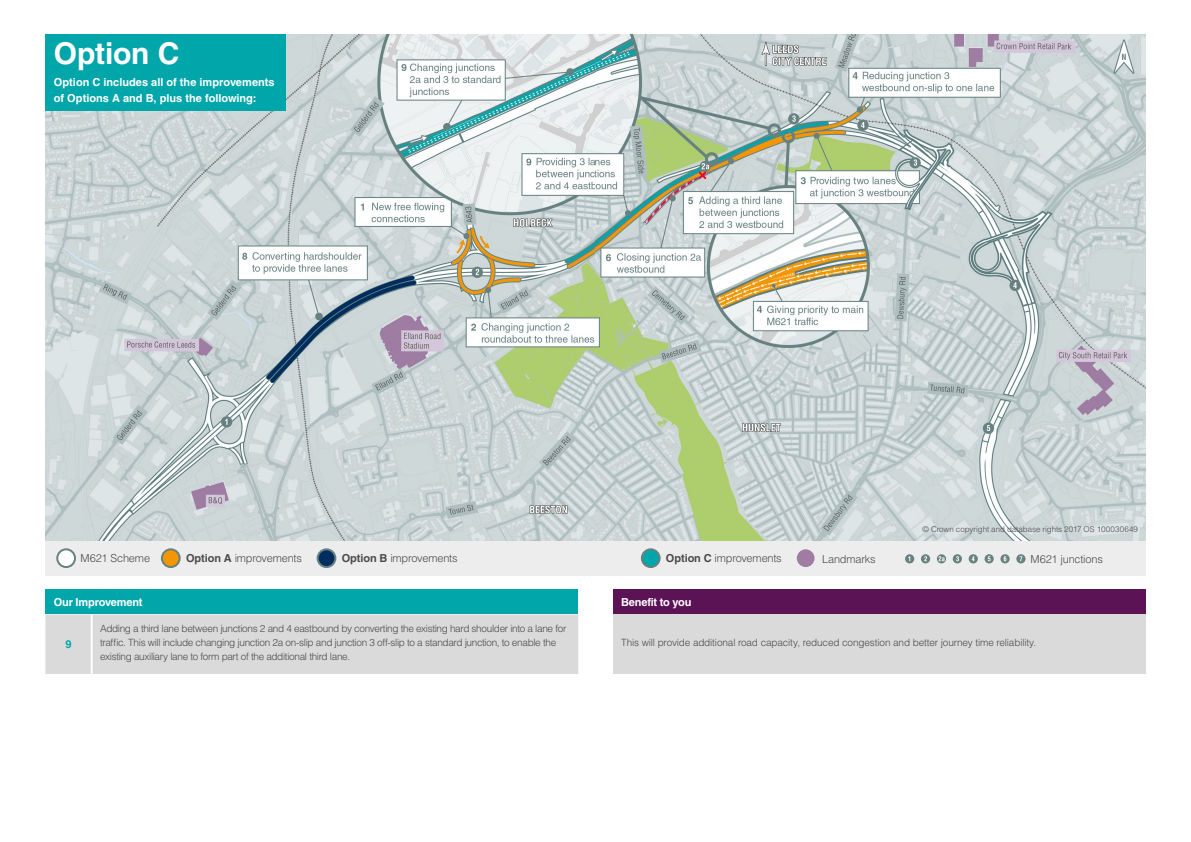
<style>
.page{position:relative;width:1191px;height:842px;background:#fff}
.page>*{position:absolute;margin:0;border:0;box-sizing:border-box;transform-origin:0 0}
.t1{font:700 30px "Helvetica LT Std";letter-spacing:-.005em;color:#fff}
.t2{font:300 11px "Helvetica LT Std";letter-spacing:-.015em;color:#4a4a49}
.t3{font:700 11px/16px "Helvetica LT Std";color:#fff}
.t4{font:700 11px "Helvetica LT Std";letter-spacing:-.02em;color:#fff}
.t5{font:700 11px "Helvetica LT Std";color:#00a6aa}
.t6{font:300 10px/14px "Helvetica LT Std";letter-spacing:-.03em;color:#4a4a49}
.t7{font:300 8px "Helvetica LT Std";letter-spacing:-.005em;color:#4a4a49}
.s1{font-weight:700}
</style>
<div class="page">
<img style="left:45px;top:34px;width:1100px;height:507px">
<div style="left:45px;top:541px;width:550px;height:34px;background:#ededed"></div>
<div style="left:57px;top:549px;width:18px;height:18px;background:#fff;border-radius:50%"></div>
<div style="left:56px;top:548px;width:20px;height:20px;border:2px solid #688181;border-radius:50%"></div>
<div style="left:45px;top:34px;width:241px;height:76px;background:#00a6aa"></div>
<div style="left:45px;top:589px;width:533px;height:25px;background:#00a6aa"></div>
<div style="left:45px;top:614px;width:533px;height:60px;background:#dadada"></div>
<hr style="left:91px;top:614px;width:2px;height:60px;background:#fff">
<div style="left:162px;top:549px;width:18px;height:18px;background:#f49600;border-radius:50%"></div>
<div style="left:161px;top:548px;width:20px;height:20px;border:2px solid #688181;border-radius:50%"></div>
<div style="left:318px;top:549px;width:17px;height:18px;background:#002e5f;border-radius:50%"></div>
<div style="left:317px;top:548px;width:19px;height:20px;border:2px solid #688181;border-radius:50%"></div>
<div style="left:612px;top:589px;width:533px;height:25px;background:#5b1356"></div>
<div style="left:612px;top:614px;width:533px;height:60px;background:#dadada"></div>
<div style="left:595px;top:541px;width:550px;height:34px;background:#ededed"></div>
<div style="left:642px;top:549px;width:17px;height:18px;background:#00a6aa;border-radius:50%"></div>
<div style="left:641px;top:548px;width:19px;height:20px;border:2px solid #688181;border-radius:50%"></div>
<div style="left:797px;top:549px;width:17px;height:18px;background:#a07ca2;border-radius:50%"></div>
<svg style="left:905px;top:554px;width:9px;height:9px"></svg>
<div style="left:921px;top:554px;width:9px;height:9px;background:#688181;border-radius:50%"></div>
<svg style="left:924px;top:556px;width:3px;height:5px"></svg>
<svg style="left:937px;top:554px;width:9px;height:9px"></svg>
<svg style="left:938px;top:556px;width:6px;height:5px"></svg>
<svg style="left:952px;top:554px;width:10px;height:9px"></svg>
<svg style="left:956px;top:556px;width:3px;height:5px"></svg>
<svg style="left:968px;top:554px;width:9px;height:9px"></svg>
<svg style="left:971px;top:556px;width:3px;height:5px"></svg>
<svg style="left:984px;top:554px;width:9px;height:9px"></svg>
<svg style="left:987px;top:556px;width:3px;height:5px"></svg>
<svg style="left:1000px;top:554px;width:9px;height:9px"></svg>
<svg style="left:1003px;top:556px;width:3px;height:5px"></svg>
<svg style="left:1016px;top:554px;width:9px;height:9px"></svg>
<svg style="left:1019px;top:556px;width:3px;height:5px"></svg>
<h1 class="t1" style="left:54px;top:35px;width:127px">Option C</h1>
<p class="t3" style="left:54px;top:74px;width:222px">Option C includes all of the improvements of Options A and B, plus the following:</p>
<p class="t7" style="left:922px;top:524px;width:217px">© Crown copyright and database rights 2017 OS 100030649</p>
<p class="t2" style="left:81px;top:551px;width:71px">M621 Scheme</p>
<p class="t2" style="left:186px;top:551px;width:117px"><span class="s1">Option A</span> improvements</p>
<p class="t2" style="left:342px;top:551px;width:117px"><span class="s1">Option B</span> improvements</p>
<p class="t2" style="left:666px;top:551px;width:117px"><span class="s1">Option C</span> improvements</p>
<p class="t2" style="left:822px;top:552px;width:55px">Landmarks</p>
<p class="t2" style="left:1030px;top:552px;width:74px">M621 junctions</p>
<p class="t3" style="left:54px;top:594px;width:90px">Our Improvement</p>
<p class="t5" style="left:65px;top:638px;width:8px">9</p>
<p class="t6" style="left:100px;top:622px;width:467px">Adding a third lane between junctions 2 and 4 eastbound by converting the existing hard shoulder into a lane for traffic. This will include changing junction 2a on-slip and junction 3 off-slip to a standard junction, to enable the existing auxiliary lane to form part of the additional third lane.</p>
<p class="t4" style="left:621px;top:595px;width:72px">Benefit to you</p>
<p class="t6" style="left:621px;top:636px;width:417px">This will provide additional road capacity, reduced congestion and better journey time reliability.</p>
</div>
